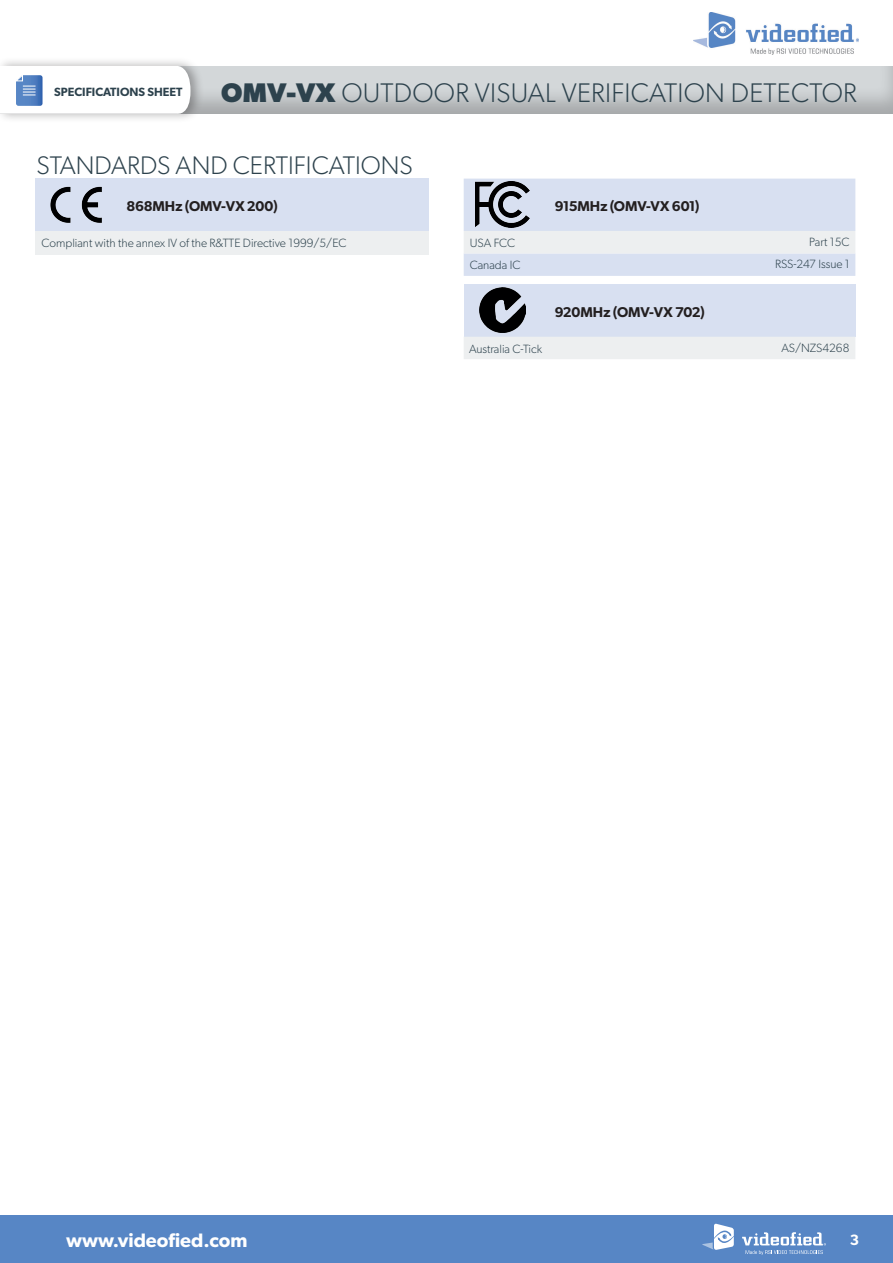
<style>
.page{position:relative;width:893px;height:1263px;background:#fff}
.page>*{position:absolute;margin:0;border:0;box-sizing:border-box;transform-origin:0 0}
.t1{font:300 27px "Gibson";letter-spacing:.01em;color:#2d424d}
.t2{font:300 25.5px "Gibson";color:#2d424d}
.t3{font:600 19.5px "Gibson";color:#fff}
.t4{font:600 15px "Gibson";color:#fff}
.t5{font:600 14.25px "Gibson";letter-spacing:-.01em;color:#231f20}
.t6{font:300 12px "Gibson";color:#2d424d}
.t7{font:600 12px "Gibson";color:#2d424d}
.s1{font-weight:700}
</style>
<div class="page">
<div style="left:0;top:1215px;width:893px;height:48px;background:#5786c5"></div>
<img style="left:693px;top:13px;width:166px;height:41px">
<svg style="left:702px;top:1223px;width:32px;height:27px"></svg>
<svg style="left:742px;top:1232px;width:84px;height:23px"></svg>
<div style="left:0;top:64px;width:893px;height:51px;background:#231f20;opacity:.25"></div>
<div style="left:0;top:57px;width:204px;height:66px;background:#231f20;opacity:.35"></div>
<svg style="left:0;top:66px;width:190px;height:50px"></svg>
<svg style="left:464px;top:179px;width:391px;height:97px;background:#dde3f0"></svg>
<img style="left:475px;top:181px;width:55px;height:46px">
<div style="left:464px;top:284px;width:391px;height:53px;background:#d8e0f1"></div>
<div style="left:464px;top:337px;width:391px;height:22px;background:#edeff0"></div>
<img style="left:479px;top:287px;width:46px;height:46px">
<div style="left:35px;top:179px;width:394px;height:52px;background:#d8e0f1"></div>
<div style="left:35px;top:231px;width:394px;height:23px;background:#edeff0"></div>
<img style="left:50px;top:186px;width:52px;height:37px">
<p class="t7" style="left:54px;top:85px;width:130px">SPECIFICATIONS SHEET</p>
<h1 class="t1" style="left:221px;top:77px;width:637px"><span class="s1">OMV-VX</span> OUTDOOR VISUAL VERIFICATION DETECTOR</h1>
<h2 class="t2" style="left:37px;top:150px;width:378px">STANDARDS AND CERTIFICATIONS</h2>
<p class="t5" style="left:126px;top:198px;width:153px">868MHz (OMV-VX 200)</p>
<p class="t6" style="left:41px;top:236px;width:307px">Compliant with the annex IV of the R&amp;TTE Directive 1999/5/EC</p>
<p class="t5" style="left:555px;top:198px;width:146px">915MHz (OMV-VX 601)</p>
<p class="t6" style="left:470px;top:236px;width:47px">USA FCC</p>
<p class="t6" style="left:809px;top:235px;width:42px">Part 15C</p>
<p class="t6" style="left:470px;top:258px;width:52px">Canada IC</p>
<p class="t6" style="left:775px;top:257px;width:76px">RSS-247 Issue 1</p>
<p class="t5" style="left:555px;top:304px;width:152px">920MHz (OMV-VX 702)</p>
<p class="t6" style="left:469px;top:341px;width:75px">Australia C-Tick</p>
<p class="t6" style="left:781px;top:340px;width:69px">AS/NZS4268</p>
<h3 class="t3" style="left:66px;top:1228px;width:183px">www.videofied.com</h3>
<p class="t4" style="left:850px;top:1231px;width:11px">3</p>
</div>
